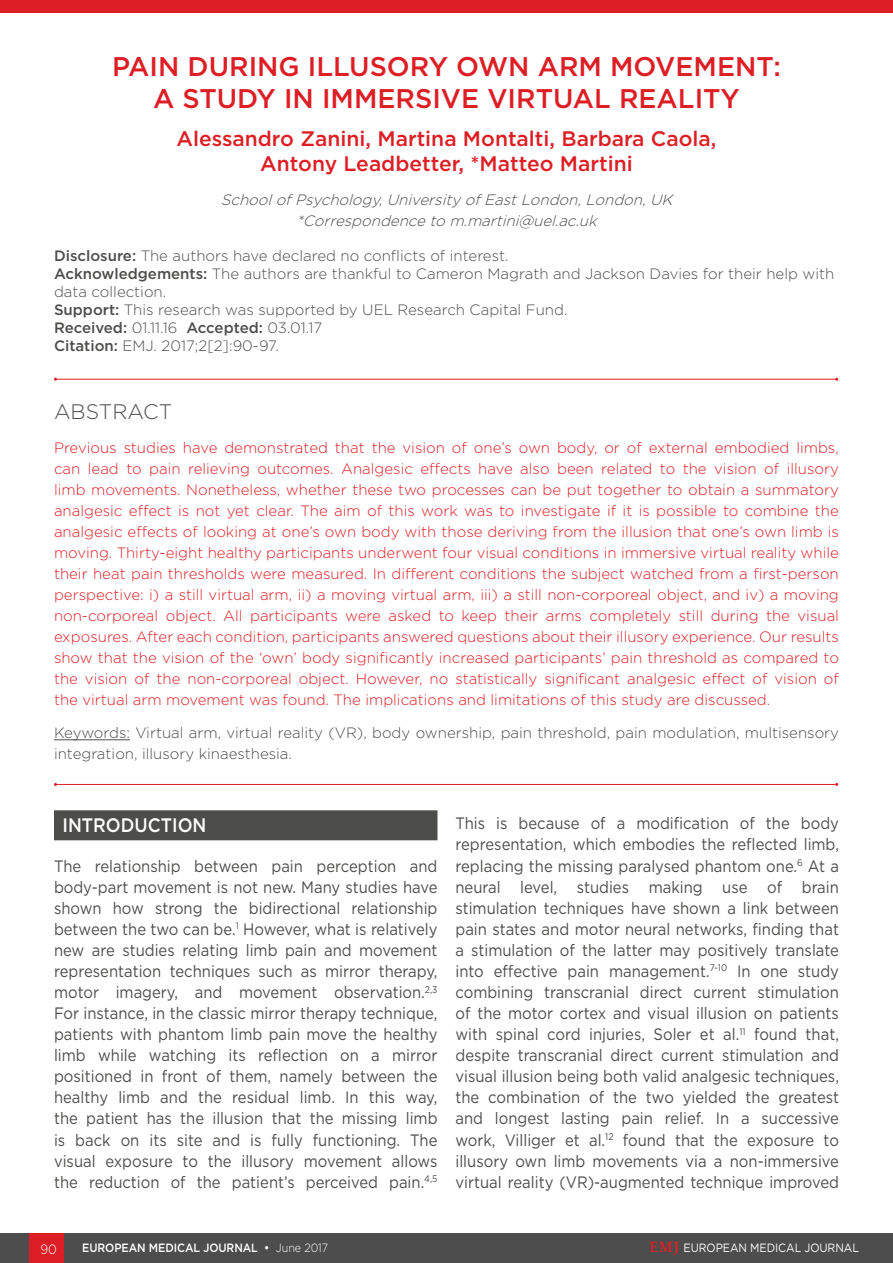
<style>
.page{position:relative;width:893px;height:1263px;background:#fff}
.page>*{position:absolute;margin:0;border:0;box-sizing:border-box;transform-origin:0 0}
.t1{font:500 27px/32.4px "Gotham";color:#dd1f25;text-align:center}
.t2{font:500 21px/25.2px "Gotham";color:#dd1f25;text-align:center}
.t3{font:300 21px "Gotham";color:#4d4d4c}
.t4{font:500 19.5px "Gotham";color:#fff;scale:.9 1}
.t5{font:16.5px/21px "Gotham";color:#4d4d4c;text-align:justify;scale:.9 1}
.t6{font:300 15px/21px "Gotham";color:#dd1f25;text-align:justify}
.t7{font:300 15px/18px "Gotham";color:#4d4d4c}
.t8{font:italic 300 15px/21px "Gotham";color:#4d4d4c;text-align:center}
.t9{font:300 13.5px "Gotham";color:#fff;scale:.9 1}
.t10{font:500 12px "Gotham";letter-spacing:-.005em;color:#fff;scale:.9 1}
.t11{font:12px "Gotham";letter-spacing:-.005em;color:#fff;scale:.9 1}
.s1{font-weight:500}
.s2{font-weight:300}
.s3{font-family:"Palatino Linotype";font-weight:700;font-size:15px;color:#dd1f25}
</style>
<div class="page">
<div style="left:0;top:1233px;width:893px;height:30px;background:#4d4d4d"></div>
<div style="left:30px;top:1233px;width:34px;height:30px;background:#dd1f25"></div>
<hr style="left:54px;top:739px;width:76px;height:1px;background:#4d4d4c">
<div style="left:54px;top:810px;width:383px;height:30px;background:#4d4d4c"></div>
<div style="left:0;top:0;width:893px;height:12px;background:#dd1f25"></div>
<hr style="left:56px;top:784px;width:781px;height:1px;background:#dd1f25">
<hr style="left:56px;top:379px;width:781px;height:1px;background:#dd1f25">
<h1 class="t1" style="left:112px;top:52px;width:670px">PAIN DURING ILLUSORY OWN ARM MOVEMENT:<br>A STUDY IN IMMERSIVE VIRTUAL REALITY</h1>
<p class="t2" style="left:176px;top:128px;width:542px">Alessandro Zanini, Martina Montalti, Barbara Caola,<br>Antony Leadbetter, *Matteo Martini</p>
<p class="t8" style="left:221px;top:190px;width:456px">SchoolofPsychology,University ofEastLondon,London,UK *Correspondence to m.martini@uel.ac.uk</p>
<p class="t7" style="left:54px;top:248px;width:782px"><span class="s1">Disclosure:</span> The authors have declared no conflicts of interest.<br><span class="s1">Acknowledgements:</span> The authors are thankful to Cameron Magrath and Jackson Davies for their help with data collection.<br><span class="s1">Support:</span> This research was supported by UEL Research Capital Fund.<br><span class="s1">Received:</span> 01.11.16 <span class="s1">Accepted:</span> 03.01.17<br><span class="s1">Citation:</span> EMJ. 2017;2[2]:90-97.</p>
<p class="t3" style="left:54px;top:403px;width:120px">ABSTRACT</p>
<p class="t6" style="left:54px;top:438px;width:786px">Previous studies have demonstrated that the vision of one’s own body, or of external embodied limbs, can lead to pain relieving outcomes. Analgesic effects have also been related to the vision of illusory limb movements. Nonetheless, whether these two processes can be put together to obtain a summatory analgesic effect is not yet clear. The aim of this work was to investigate if it is possible to combine the analgesic effects of looking at one’s own body with those deriving from the illusion that one’s own limb is moving. Thirty-eight healthy participants underwent four visual conditions in immersive virtual reality while their heat pain thresholds were measured. In different conditions the subject watched from a first-person perspective: i) a still virtual arm, ii) a moving virtual arm, iii) a still non-corporeal object, and iv) a moving non-corporeal object. All participants were asked to keep their arms completely still during the visual exposures. After each condition, participants answered questions about their illusory experience. Our results show that the vision of the ‘own’ body significantly increased participants’ pain threshold as compared to the vision of the non-corporeal object. However, no statistically significant analgesic effect of vision of the virtual arm movement was found. The implications and limitations of this study are discussed.</p>
<p class="t7" style="left:54px;top:723px;width:787px;line-height:21px">Keywords: Virtual arm, virtual reality (VR), body ownership, pain threshold, pain modulation, multisensory integration, illusory kinaesthesia.</p>
<p class="t4" style="left:63px;top:818px;width:161px">INTRODUCTION</p>
<p class="t5" style="left:54px;top:856px;width:428px">The relationship between pain perception and body-part movement is not new. Many studies have shown how strong the bidirectional relationship between the two can be.<sup>1</sup> However, what is relatively new are studies relating limb pain and movement representation techniques such as mirror therapy, motor imagery, and movement observation.<sup>2,3<br></sup>For instance, in the classic mirror therapy technique, patients with phantom limb pain move the healthy limb while watching its reflection on a mirror positioned in front of them, namely between the healthy limb and the residual limb. In this way, the patient has the illusion that the missing limb is back on its site and is fully functioning. The visual exposure to the illusory movement allows the reduction of the patient’s perceived pain.<sup>4,5</sup></p>
<p class="t5" style="left:455px;top:814px;width:428px">This is because of a modification of the body representation, which embodies the reflected limb, replacing the missing paralysed phantom one.<sup>6</sup> At a neural level, studies making use of brain stimulation techniques have shown a link between pain states and motor neural networks, finding that a stimulation of the latter may positively translate into effective pain management.<sup>7-10</sup> In one study combining transcranial direct current stimulation of the motor cortex and visual illusion on patients with spinal cord injuries, Soler et al.<sup>11</sup> found that, despite transcranial direct current stimulation and visual illusion being both valid analgesic techniques, the combination of the two yielded the greatest and longest lasting pain relief. In a successive work, Villiger et al.<sup>12</sup> found that the exposure to illusory own limb movements via a non-immersive virtual reality (VR)-augmented technique improved</p>
<p class="t9" style="left:40px;top:1244px;width:20px">90</p>
<p class="t10" style="left:82px;top:1243px;width:275px">EUROPEAN MEDICAL JOURNAL • <span class="s2">June 2017</span></p>
<p class="t11" style="left:650px;top:1243px;width:234px"><span class="s3">EMJ</span> EUROPEAN MEDICAL JOURNAL</p>
</div>
